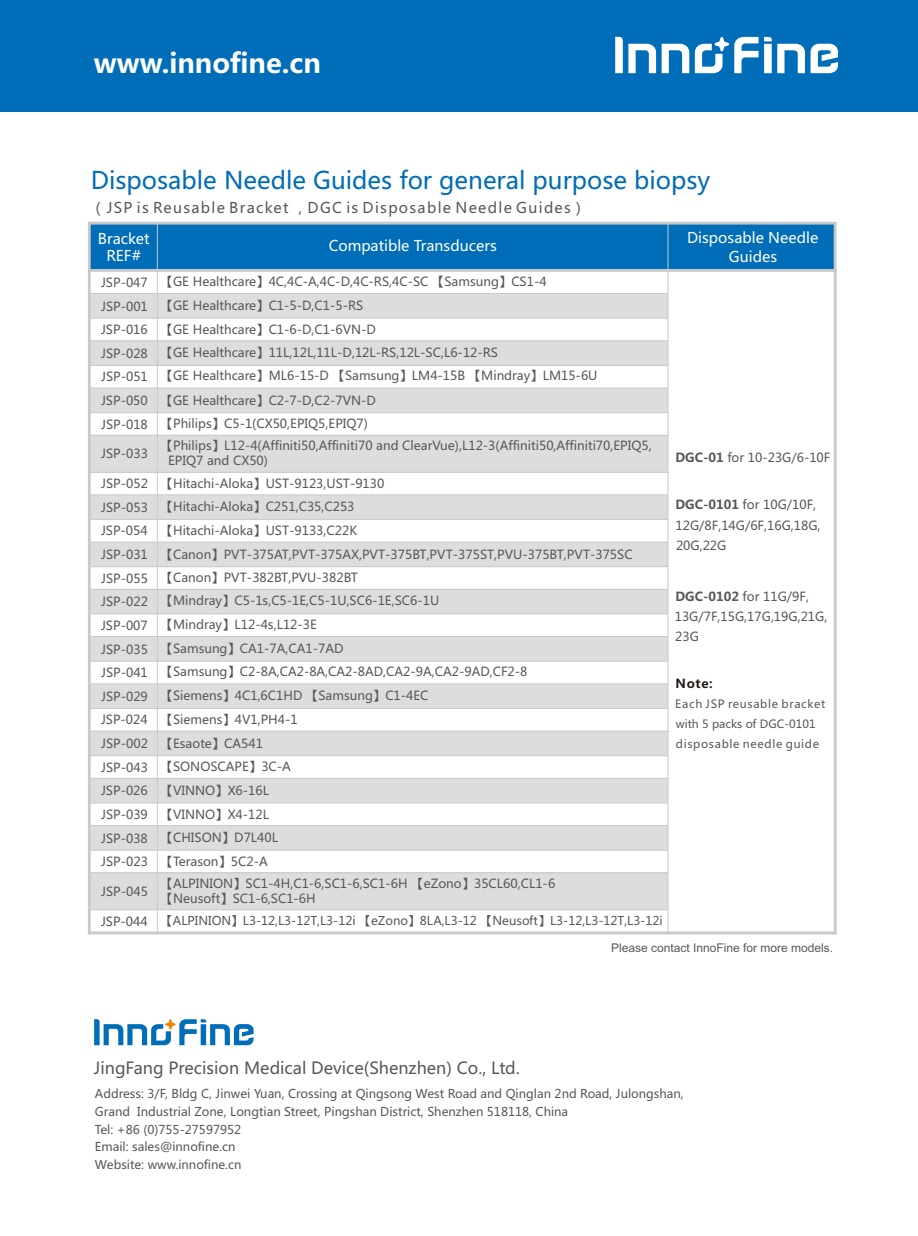
<style>
.page{position:relative;width:918px;height:1236px;background:#fff}
.page>*{position:absolute;margin:0;border:0;box-sizing:border-box;transform-origin:0 0}
.t1{font:700 27px "Microsoft Ya Hei";color:#fff}
.t2{font:24px "Microsoft Ya Hei";color:#006db8}
.t3{font:16.5px "Microsoft Ya Hei";color:#595857}
.t4{font:14.7px/18.8px "Microsoft Ya Hei";color:#fff;text-align:center}
.t5{font:14.7px "Microsoft Ya Hei";letter-spacing:.09em;color:#595857}
.t6{font:12.3px/23.7px "Microsoft Ya Hei";color:#595857}
.t7{font:700 12.3px "Microsoft Ya Hei";color:#231916}
.t8{font:12px/17.9px "Microsoft Ya Hei";color:#595857}
.t9{font:12px "Arial Unicode MS";color:#595857}
.t10{font:11.25px/20.2px "Microsoft Ya Hei";letter-spacing:.06em;color:#595857}
.s1{font-size:12.3px}
.s2{font-weight:700}
</style>
<div class="page">
<div style="left:0;top:0;width:918px;height:111px;background:#006db8"></div>
<svg style="left:94px;top:1019px;width:160px;height:26px"></svg>
<svg style="left:811px;top:44px;width:27px;height:29px"></svg>
<svg style="left:662px;top:44px;width:27px;height:29px"></svg>
<svg style="left:615px;top:37px;width:41px;height:36px"></svg>
<svg style="left:695px;top:37px;width:110px;height:36px"></svg>
<div style="left:89px;top:223px;width:747px;height:48px;background:#006db8"></div>
<div style="left:89px;top:293px;width:579px;height:25px;background:#dcdddd"></div>
<div style="left:89px;top:341px;width:579px;height:24px;background:#dcdddd"></div>
<div style="left:89px;top:388px;width:579px;height:25px;background:#dcdddd"></div>
<div style="left:89px;top:435px;width:579px;height:37px;background:#dcdddd"></div>
<div style="left:89px;top:495px;width:579px;height:25px;background:#dcdddd"></div>
<div style="left:89px;top:542px;width:579px;height:25px;background:#dcdddd"></div>
<div style="left:89px;top:589px;width:579px;height:25px;background:#dcdddd"></div>
<div style="left:89px;top:637px;width:579px;height:24px;background:#dcdddd"></div>
<div style="left:89px;top:684px;width:579px;height:25px;background:#dcdddd"></div>
<div style="left:89px;top:731px;width:579px;height:25px;background:#dcdddd"></div>
<div style="left:89px;top:778px;width:579px;height:25px;background:#dcdddd"></div>
<div style="left:89px;top:826px;width:579px;height:24px;background:#dcdddd"></div>
<div style="left:89px;top:873px;width:579px;height:37px;background:#dcdddd"></div>
<div style="left:89px;top:222px;width:748px;height:3px;background:#000;border:2px solid #c9c9ca"></div>
<div style="left:89px;top:269px;width:748px;height:3px;background:#000;border:2px solid #c9c9ca"></div>
<hr style="left:90px;top:293px;width:578px;height:1px;background:#c9c9ca">
<hr style="left:90px;top:318px;width:578px;height:1px;background:#c9c9ca">
<hr style="left:90px;top:340px;width:578px;height:1px;background:#c9c9ca">
<hr style="left:90px;top:365px;width:578px;height:1px;background:#c9c9ca">
<hr style="left:90px;top:388px;width:578px;height:1px;background:#c9c9ca">
<hr style="left:90px;top:412px;width:578px;height:1px;background:#c9c9ca">
<hr style="left:90px;top:435px;width:578px;height:1px;background:#c9c9ca">
<hr style="left:90px;top:472px;width:578px;height:1px;background:#c9c9ca">
<hr style="left:90px;top:494px;width:578px;height:1px;background:#c9c9ca">
<hr style="left:90px;top:519px;width:578px;height:1px;background:#c9c9ca">
<hr style="left:90px;top:542px;width:578px;height:1px;background:#c9c9ca">
<hr style="left:90px;top:566px;width:578px;height:1px;background:#c9c9ca">
<hr style="left:90px;top:589px;width:578px;height:1px;background:#c9c9ca">
<hr style="left:90px;top:614px;width:578px;height:1px;background:#c9c9ca">
<hr style="left:90px;top:636px;width:578px;height:1px;background:#c9c9ca">
<hr style="left:90px;top:661px;width:578px;height:1px;background:#c9c9ca">
<hr style="left:90px;top:683px;width:578px;height:1px;background:#c9c9ca">
<hr style="left:90px;top:708px;width:578px;height:1px;background:#c9c9ca">
<hr style="left:90px;top:731px;width:578px;height:1px;background:#c9c9ca">
<hr style="left:90px;top:755px;width:578px;height:1px;background:#c9c9ca">
<hr style="left:90px;top:778px;width:578px;height:1px;background:#c9c9ca">
<hr style="left:90px;top:803px;width:578px;height:1px;background:#c9c9ca">
<hr style="left:90px;top:825px;width:578px;height:1px;background:#c9c9ca">
<hr style="left:90px;top:850px;width:578px;height:1px;background:#c9c9ca">
<hr style="left:90px;top:872px;width:578px;height:1px;background:#c9c9ca">
<hr style="left:90px;top:909px;width:578px;height:1px;background:#c9c9ca">
<div style="left:88px;top:222px;width:3px;height:712px;background:#000;border:2px solid #c9c9ca"></div>
<hr style="left:157px;top:224px;width:1px;height:710px;background:#c9c9ca">
<hr style="left:668px;top:224px;width:1px;height:710px;background:#c9c9ca">
<div style="left:89px;top:932px;width:748px;height:2px;background:#000;border:2px solid #c9c9ca"></div>
<div style="left:834px;top:223px;width:3px;height:711px;background:#fff;border:2px solid #c9c9ca"></div>
<h1 class="t1" style="left:94px;top:51px;width:229px">www.innofine.cn</h1>
<h2 class="t2" style="left:91px;top:169px;width:621px">Disposable Needle Guides for general purpose biopsy</h2>
<p class="t5" style="left:91px;top:201px;width:496px">（JSP is Reusable Bracket ，DGC is Disposable Needle Guides）</p>
<p class="t4" style="left:98px;top:232px;width:53px;line-height:16.8px">Bracket<br>REF#</p>
<p class="t4" style="left:329px;top:237px;width:170px">Compatible Transducers</p>
<p class="t6" style="left:161px;top:271px;width:438px">【GE Healthcare】4C,4C-A,4C-D,4C-RS,4C-SC 【Samsung】CS1-4<br>【GE Healthcare】C1-5-D,C1-5-RS<br>【GE Healthcare】C1-6-D,C1-6VN-D<br>【GE Healthcare】11L,12L,11L-D,12L-RS,12L-SC,L6-12-RS<br>【GE Healthcare】ML6-15-D 【Samsung】LM4-15B 【Mindray】LM15-6U</p>
<p class="t6" style="left:161px;top:390px;width:217px;line-height:23px">【GE Healthcare】C2-7-D,C2-7VN-D【Philips】C5-1(CX50,EPIQ5,EPIQ7)</p>
<p class="t6" style="left:101px;top:272px;width:48px;text-align:justify">JSP-047<br>JSP-001<br>JSP-016<br>JSP-028<br>JSP-051<br>JSP-050<br>JSP-018</p>
<p class="t6" style="left:101px;top:443px;width:48px">JSP-033</p>
<p class="t6" style="left:101px;top:473px;width:48px;text-align:justify">JSP-052<br>JSP-053<br>JSP-054<br>JSP-031<br>JSP-055<br>JSP-022<br>JSP-007<br>JSP-035<br>JSP-041<br>JSP-029<br>JSP-024<br>JSP-002<br>JSP-043<br>JSP-026<br>JSP-039<br>JSP-038<br>JSP-023</p>
<p class="t6" style="left:101px;top:881px;width:48px">JSP-045</p>
<p class="t8" style="left:101px;top:913px;width:563px"><span class="s1">JSP-044</span> 【ALPINION】L3-12,L3-12T,L3-12i 【eZono】8LA,L3-12 【Neusoft】L3-12,L3-12T,L3-12i</p>
<p class="t6" style="left:168px;top:439px;width:485px;line-height:15.5px;text-indent:-7px">【Philips】L12-4(Affiniti50,Affiniti70 and ClearVue),L12-3(Affiniti50,Affiniti70,EPIQ5,<br>EPIQ7 and CX50)</p>
<p class="t6" style="left:161px;top:473px;width:473px">【Hitachi-Aloka】UST-9123,UST-9130<br>【Hitachi-Aloka】C251,C35,C253<br>【Hitachi-Aloka】UST-9133,C22K<br>【Canon】PVT-375AT,PVT-375AX,PVT-375BT,PVT-375ST,PVU-375BT,PVT-375SC【Canon】PVT-382BT,PVU-382BT<br>【Mindray】C5-1s,C5-1E,C5-1U,SC6-1E,SC6-1U<br>【Mindray】L12-4s,L12-3E<br>【Samsung】CA1-7A,CA1-7AD<br>【Samsung】C2-8A,CA2-8A,CA2-8AD,CA2-9A,CA2-9AD,CF2-8<br>【Siemens】4C1,6C1HD 【Samsung】C1-4EC<br>【Siemens】4V1,PH4-1<br>【Esaote】CA541<br>【SONOSCAPE】3C-A<br>【VINNO】X6-16L<br>【VINNO】X4-12L<br>【CHISON】D7L40L<br>【Terason】5C2-A</p>
<p class="t6" style="left:161px;top:877px;width:396px;line-height:15.3px">【ALPINION】SC1-4H,C1-6,SC1-6,SC1-6H 【eZono】35CL60,CL1-6【Neusoft】SC1-6,SC1-6H</p>
<p class="t4" style="left:687px;top:230px;width:133px">Disposable Needle<br>Guides</p>
<p class="t6" style="left:675px;top:447px;width:157px"><span class="s2">DGC-01</span> for 10-23G/6-10F</p>
<p class="t6" style="left:675px;top:496px;width:147px;line-height:20.2px"><span class="s2">DGC-0101</span> for 10G/10F,<br>12G/8F,14G/6F,16G,18G,<br>20G,22G</p>
<p class="t6" style="left:675px;top:587px;width:154px;line-height:20.2px"><span class="s2">DGC-0102</span> for 11G/9F,<br>13G/7F,15G,17G,19G,21G,<br>23G</p>
<p class="t7" style="left:675px;top:678px;width:39px">Note:</p>
<p class="t10" style="left:675px;top:695px;width:151px">Each JSP reusable bracket with 5 packs of DGC-0101 disposable needle guide</p>
<h3 class="t3" style="left:94px;top:1061px;width:427px">JingFang Precision Medical Device(Shenzhen) Co., Ltd.</h3>
<p class="t9" style="left:611px;top:943px;width:224px">Please contact InnoFine for more models.</p>
<p class="t8" style="left:95px;top:1086px;width:590px">Address: 3/F, Bldg C, Jinwei Yuan, Crossing at Qingsong West Road and Qinglan 2nd Road, Julongshan, Grand Industrial Zone, Longtian Street, Pingshan District, Shenzhen 518118, China<br>Tel: +86 (0)755-27597952<br>Email: sales@innofine.cn<br>Website: www.innofine.cn</p>
</div>
